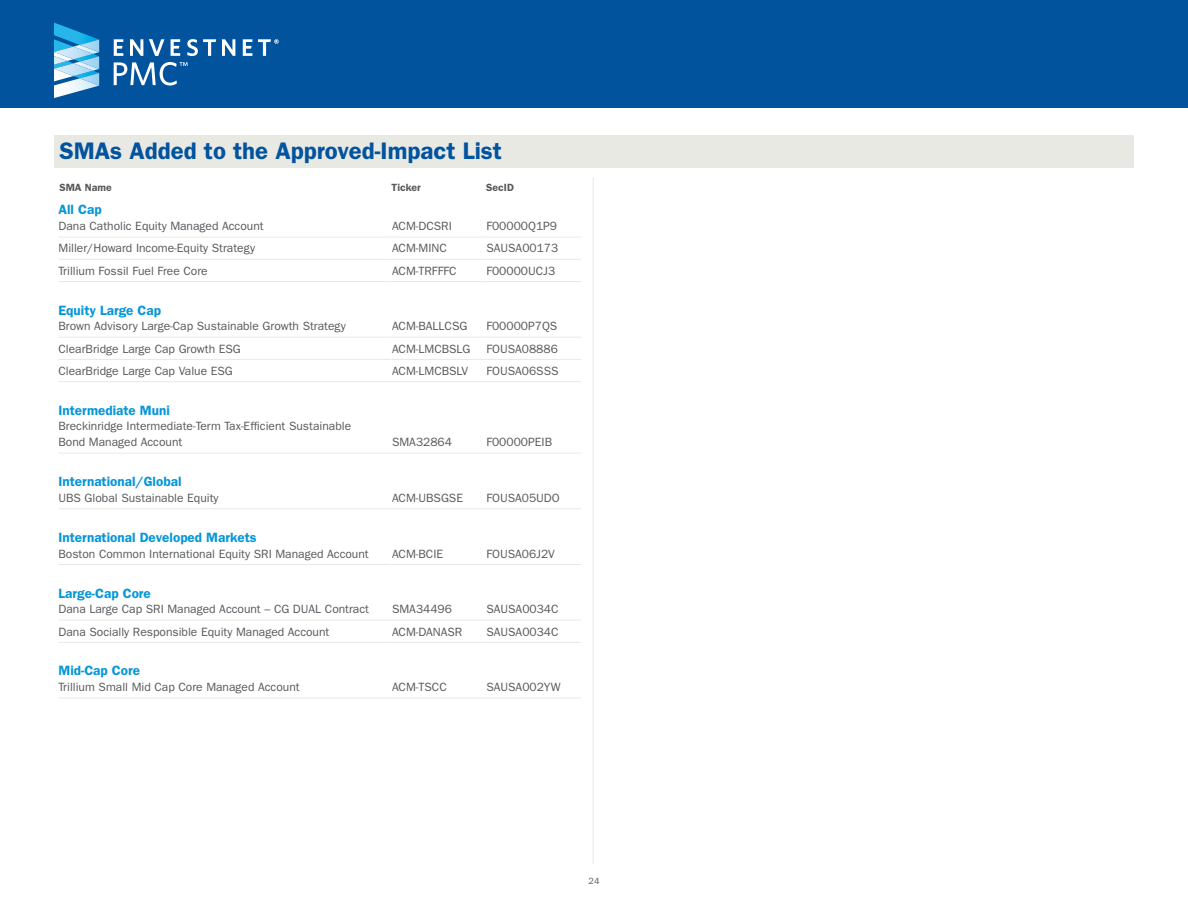
<style>
.page{position:relative;width:1188px;height:918px;background:#fff}
.page>*{position:absolute;margin:0;border:0;box-sizing:border-box;transform-origin:0 0}
.t1{font:600 24px "ITC Franklin Gothic Std";color:#01539e}
.Firm_Category{font:600 13.5px "ITC Franklin Gothic Std";color:#0696d7}
.Firm_Name{font:12px/15.8px "ITC Franklin Gothic Std";color:#57585a}
.Fund_Name_Ticker_Hea{font:600 10.5px "ITC Franklin Gothic Std";color:#57585a}
.t2{font:9px "ITC Franklin Gothic Std";color:#57585a}
</style>
<div class="page">
<div style="left:0;top:0;width:1188px;height:108px;background:#01539e"></div>
<svg style="left:114px;top:39px;width:9px;height:17px"></svg>
<svg style="left:130px;top:39px;width:13px;height:17px"></svg>
<svg style="left:149px;top:39px;width:15px;height:17px"></svg>
<svg style="left:187px;top:39px;width:29px;height:17px"></svg>
<svg style="left:222px;top:39px;width:13px;height:17px"></svg>
<svg style="left:171px;top:39px;width:9px;height:17px"></svg>
<svg style="left:243px;top:39px;width:9px;height:17px"></svg>
<svg style="left:258px;top:39px;width:21px;height:17px"></svg>
<svg style="left:114px;top:62px;width:74px;height:24px"></svg>
<svg style="left:54px;top:23px;width:45px;height:75px"></svg>
<hr style="left:593px;top:177px;width:1px;height:687px;background:#e9e9e3">
<hr style="left:58px;top:237px;width:334px;height:1px;background:#e9e9e3">
<hr style="left:58px;top:259px;width:334px;height:1px;background:#e9e9e3">
<hr style="left:58px;top:281px;width:334px;height:1px;background:#e9e9e3">
<hr style="left:58px;top:337px;width:334px;height:1px;background:#e9e9e3">
<hr style="left:58px;top:359px;width:334px;height:1px;background:#e9e9e3">
<hr style="left:58px;top:381px;width:334px;height:1px;background:#e9e9e3">
<hr style="left:58px;top:453px;width:334px;height:1px;background:#e9e9e3">
<hr style="left:58px;top:508px;width:334px;height:1px;background:#e9e9e3">
<hr style="left:58px;top:564px;width:334px;height:1px;background:#e9e9e3">
<hr style="left:58px;top:620px;width:334px;height:1px;background:#e9e9e3">
<hr style="left:58px;top:642px;width:334px;height:1px;background:#e9e9e3">
<hr style="left:58px;top:698px;width:334px;height:1px;background:#e9e9e3">
<hr style="left:392px;top:237px;width:94px;height:1px;background:#e9e9e3">
<hr style="left:392px;top:259px;width:94px;height:1px;background:#e9e9e3">
<hr style="left:392px;top:281px;width:94px;height:1px;background:#e9e9e3">
<hr style="left:392px;top:337px;width:94px;height:1px;background:#e9e9e3">
<hr style="left:392px;top:359px;width:94px;height:1px;background:#e9e9e3">
<hr style="left:392px;top:381px;width:94px;height:1px;background:#e9e9e3">
<hr style="left:392px;top:453px;width:94px;height:1px;background:#e9e9e3">
<hr style="left:392px;top:508px;width:94px;height:1px;background:#e9e9e3">
<hr style="left:392px;top:564px;width:94px;height:1px;background:#e9e9e3">
<hr style="left:392px;top:620px;width:94px;height:1px;background:#e9e9e3">
<hr style="left:392px;top:642px;width:94px;height:1px;background:#e9e9e3">
<hr style="left:392px;top:698px;width:94px;height:1px;background:#e9e9e3">
<hr style="left:486px;top:237px;width:95px;height:1px;background:#e9e9e3">
<hr style="left:486px;top:259px;width:95px;height:1px;background:#e9e9e3">
<hr style="left:486px;top:281px;width:95px;height:1px;background:#e9e9e3">
<hr style="left:486px;top:337px;width:95px;height:1px;background:#e9e9e3">
<hr style="left:486px;top:359px;width:95px;height:1px;background:#e9e9e3">
<hr style="left:486px;top:381px;width:95px;height:1px;background:#e9e9e3">
<hr style="left:486px;top:453px;width:95px;height:1px;background:#e9e9e3">
<hr style="left:486px;top:508px;width:95px;height:1px;background:#e9e9e3">
<hr style="left:486px;top:564px;width:95px;height:1px;background:#e9e9e3">
<hr style="left:486px;top:620px;width:95px;height:1px;background:#e9e9e3">
<hr style="left:486px;top:642px;width:95px;height:1px;background:#e9e9e3">
<hr style="left:486px;top:698px;width:95px;height:1px;background:#e9e9e3">
<div style="left:54px;top:135px;width:1080px;height:32px;background:#e9e9e3"></div>
<p class="t1" style="left:59px;top:137px;width:444px">SMAs Added to the Approved-Impact List</p>
<p class="Fund_Name_Ticker_Hea" style="left:59px;top:181px;width:54px">SMA Name</p>
<p class="Fund_Name_Ticker_Hea" style="left:392px;top:181px;width:31px">Ticker</p>
<p class="Fund_Name_Ticker_Hea" style="left:486px;top:181px;width:29px">SecID</p>
<p class="Firm_Category" style="left:58px;top:202px;width:45px">All Cap</p>
<p class="Firm_Name" style="left:58px;top:218px;width:207px">Dana Catholic Equity Managed Account</p>
<p class="Firm_Name" style="left:58px;top:241px;width:198px">Miller/Howard Income-Equity Strategy</p>
<p class="Firm_Name" style="left:58px;top:263px;width:151px">Trillium Fossil Fuel Free Core</p>
<p class="Firm_Category" style="left:58px;top:302px;width:104px">Equity Large Cap</p>
<p class="Firm_Name" style="left:58px;top:318px;width:289px">Brown Advisory Large-Cap Sustainable Growth Strategy</p>
<p class="Firm_Name" style="left:58px;top:341px;width:184px">ClearBridge Large Cap Growth ESG</p>
<p class="Firm_Name" style="left:58px;top:363px;width:176px">ClearBridge Large Cap Value ESG</p>
<p class="Firm_Category" style="left:58px;top:402px;width:113px">Intermediate Muni</p>
<p class="Firm_Name" style="left:58px;top:419px;width:294px">Breckinridge Intermediate-Term Tax-Efficient Sustainable<br>Bond Managed Account</p>
<p class="Firm_Category" style="left:58px;top:474px;width:125px">International/Global</p>
<p class="Firm_Name" style="left:58px;top:490px;width:162px">UBS Global Sustainable Equity</p>
<p class="Firm_Category" style="left:58px;top:529px;width:200px">International Developed Markets</p>
<p class="Firm_Name" style="left:58px;top:546px;width:312px">Boston Common International Equity SRI Managed Account</p>
<p class="Firm_Category" style="left:58px;top:585px;width:94px">Large-Cap Core</p>
<p class="Firm_Name" style="left:58px;top:601px;width:312px">Dana Large Cap SRI Managed Account – CG DUAL Contract</p>
<p class="Firm_Name" style="left:58px;top:624px;width:272px">Dana Socially Responsible Equity Managed Account</p>
<p class="Firm_Category" style="left:58px;top:663px;width:83px">Mid-Cap Core</p>
<p class="Firm_Name" style="left:58px;top:679px;width:243px">Trillium Small Mid Cap Core Managed Account</p>
<p class="Firm_Name" style="left:392px;top:218px;width:61px">ACM-DCSRI</p>
<p class="Firm_Name" style="left:392px;top:241px;width:56px">ACM-MINC</p>
<p class="Firm_Name" style="left:392px;top:263px;width:66px">ACM-TRFFFC</p>
<p class="Firm_Name" style="left:486px;top:218px;width:72px">F00000Q1P9</p>
<p class="Firm_Name" style="left:486px;top:241px;width:73px">SAUSA00173</p>
<p class="Firm_Name" style="left:486px;top:263px;width:70px">F00000UCJ3</p>
<p class="Firm_Name" style="left:392px;top:318px;width:77px">ACM-BALLCSG</p>
<p class="Firm_Name" style="left:392px;top:341px;width:80px">ACM-LMCBSLG</p>
<p class="Firm_Name" style="left:392px;top:363px;width:78px">ACM-LMCBSLV</p>
<p class="Firm_Name" style="left:486px;top:318px;width:73px">F00000P7QS</p>
<p class="Firm_Name" style="left:486px;top:341px;width:73px">FOUSA08886</p>
<p class="Firm_Name" style="left:486px;top:363px;width:74px">FOUSA06SSS</p>
<p class="Firm_Name" style="left:392px;top:434px;width:61px">SMA32864</p>
<p class="Firm_Name" style="left:486px;top:434px;width:67px">F00000PEIB</p>
<p class="Firm_Name" style="left:392px;top:490px;width:73px">ACM-UBSGSE</p>
<p class="Firm_Name" style="left:486px;top:490px;width:75px">FOUSA05UDO</p>
<p class="Firm_Name" style="left:392px;top:546px;width:53px">ACM-BCIE</p>
<p class="Firm_Name" style="left:486px;top:546px;width:70px">FOUSA06J2V</p>
<p class="Firm_Name" style="left:392px;top:601px;width:61px">SMA34496</p>
<p class="Firm_Name" style="left:392px;top:624px;width:72px">ACM-DANASR</p>
<p class="Firm_Name" style="left:486px;top:601px;width:74px">SAUSA0034C</p>
<p class="Firm_Name" style="left:486px;top:624px;width:74px">SAUSA0034C</p>
<p class="Firm_Name" style="left:392px;top:679px;width:56px">ACM-TSCC</p>
<p class="Firm_Name" style="left:486px;top:679px;width:76px">SAUSA002YW</p>
<p class="t2" style="left:589px;top:875px;width:12px">24</p>
</div>
